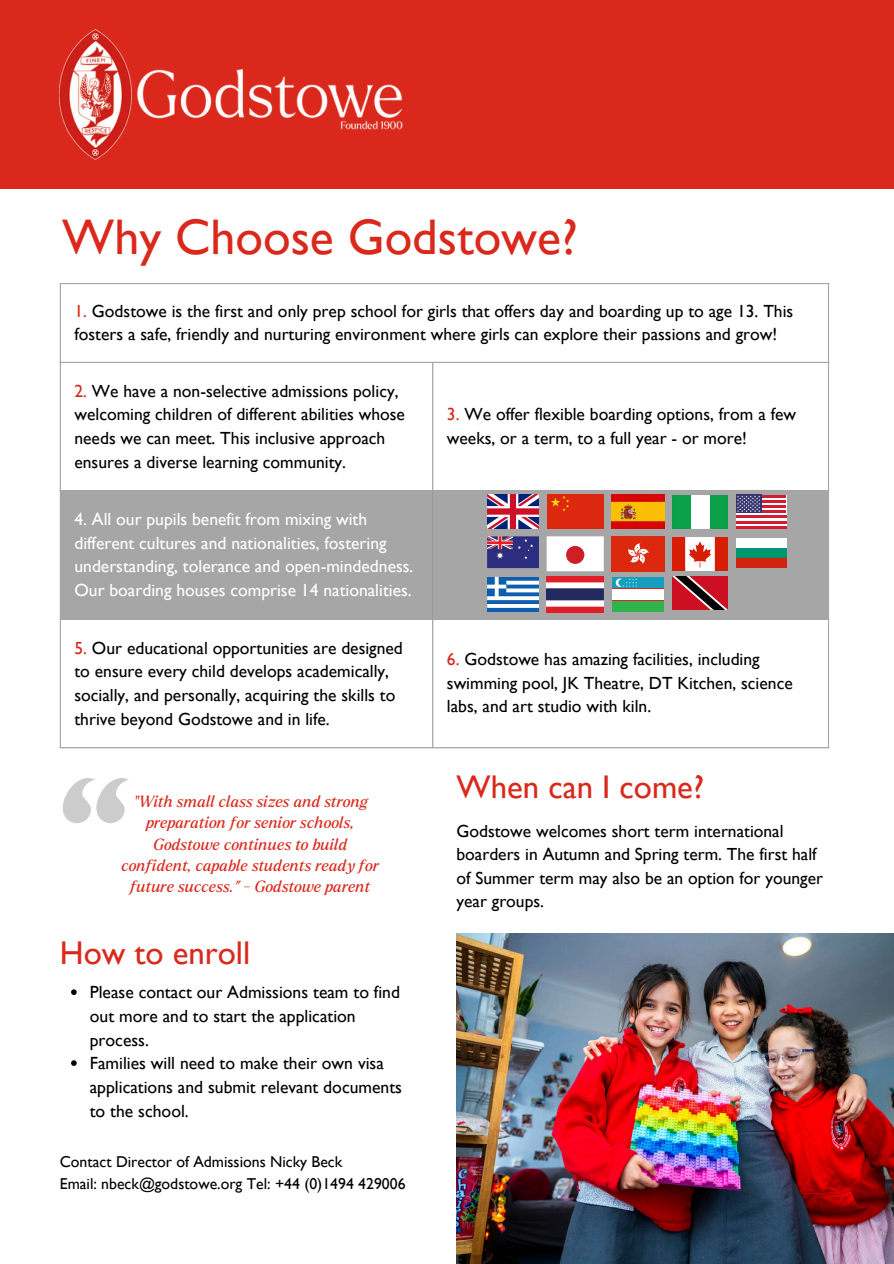
<style>
.page{position:relative;width:894px;height:1264px;background:#fff}
.page>*{position:absolute;margin:0;border:0;box-sizing:border-box;transform-origin:0 0}
.t1{font:italic 282.6px "Rumble Brave Script";color:#000}
.t2{font:49.95px "Gill Sans";color:#da291c}
.t3{font:32.85px "Gill Sans";color:#da291c}
.t4{font:17.55px/23.7px "Gill Sans";color:#000}
.t5{font:17.55px/23.7px "Gill Sans";color:#fff}
.t6{font:italic 15.75px/21.3px "Larken";color:#da291c;text-align:center}
.t7{font:15.75px "Gill Sans";color:#000}
.s1{color:#da291c}
.s2{font-style:normal}
</style>
<div class="page">
<div style="left:0;top:0;width:893px;height:189px;background:#da291c"></div>
<img style="left:60px;top:30px;width:342px;height:129px">
<svg style="left:61px;top:284px;width:766px;height:463px"></svg>
<div style="left:61px;top:491px;width:766px;height:127px;background:#a6a6a6"></div>
<hr style="left:60px;top:284px;width:1px;height:463px;background:#a6a6a6">
<hr style="left:432px;top:363px;width:1px;height:384px;background:#a6a6a6">
<hr style="left:827px;top:284px;width:1px;height:463px;background:#a6a6a6">
<hr style="left:60px;top:283px;width:768px;height:1px;background:#a6a6a6">
<hr style="left:60px;top:362px;width:768px;height:1px;background:#a6a6a6">
<hr style="left:60px;top:490px;width:768px;height:1px;background:#a6a6a6">
<hr style="left:60px;top:618px;width:768px;height:2px;background:#a6a6a6">
<hr style="left:60px;top:747px;width:768px;height:1px;background:#a6a6a6">
<img style="left:487px;top:495px;width:51px;height:33px">
<div style="left:547px;top:495px;width:56px;height:33px;background:#dc280f"></div>
<img style="left:611px;top:495px;width:53px;height:33px">
<svg style="left:672px;top:495px;width:55px;height:33px"></svg>
<svg style="left:735px;top:497px;width:51px;height:29px"></svg>
<hr style="left:735px;top:515px;width:51px;height:3px;background:#d21c31">
<hr style="left:761px;top:510px;width:25px;height:3px;background:#d21c31">
<hr style="left:761px;top:505px;width:25px;height:3px;background:#d21c31">
<hr style="left:761px;top:500px;width:25px;height:2px;background:#d21c31">
<hr style="left:761px;top:495px;width:25px;height:2px;background:#d21c31">
<hr style="left:735px;top:521px;width:51px;height:2px;background:#d21c31">
<hr style="left:735px;top:526px;width:51px;height:2px;background:#d21c31">
<svg style="left:735px;top:495px;width:26px;height:18px"></svg>
<svg style="left:736px;top:495px;width:24px;height:17px"></svg>
<svg style="left:487px;top:536px;width:51px;height:32px;background:#4c3e81"></svg>
<svg style="left:546px;top:536px;width:57px;height:35px"></svg>
<img style="left:611px;top:536px;width:53px;height:35px">
<img style="left:672px;top:537px;width:55px;height:33px">
<img style="left:736px;top:538px;width:49px;height:30px">
<div style="left:487px;top:577px;width:51px;height:34px;background:#0d5eaf"></div>
<svg style="left:487px;top:577px;width:51px;height:31px"></svg>
<img style="left:546px;top:577px;width:57px;height:36px">
<div style="left:611px;top:577px;width:52px;height:34px;background:#179ebe"></div>
<div style="left:611px;top:597px;width:52px;height:14px;background:#31b44c"></div>
<svg style="left:611px;top:588px;width:52px;height:12px"></svg>
<div style="left:611px;top:589px;width:52px;height:10px;background:#fff"></div>
<svg style="left:615px;top:578px;width:21px;height:9px"></svg>
<img style="left:672px;top:577px;width:55px;height:32px">
<img style="left:456px;top:933px;width:437px;height:330px">
<svg style="left:71px;top:989px;width:6px;height:6px"></svg>
<svg style="left:71px;top:1060px;width:6px;height:5px"></svg>
<p class="t2" style="left:62px;top:207px;width:517px">Why Choose Godstowe?</p>
<p class="t4" style="left:74px;top:299px;width:720px"><span class="s1">1.</span> Godstowe is the first and only prep school for girls that offers day and boarding up to age 13. This fosters a safe, friendly and nurturing environment where girls can explore their passions and grow!</p>
<p class="t4" style="left:74px;top:379px;width:332px"><span class="s1">2.</span> We have a non-selective admissions policy, welcoming children of different abilities whose needs we can meet. This inclusive approach ensures a diverse learning community.</p>
<h1 class="t4" style="left:447px;top:402px;width:350px"><span class="s1">3.</span> We offer flexible boarding options, from a few weeks, or a term, to a full year - or more!</h1>
<p class="t5" style="left:74px;top:507px;width:340px">4. All our pupils benefit from mixing with different cultures and nationalities, fostering understanding, tolerance and open-mindedness.<br>Our boarding houses comprise 14 nationalities.</p>
<p class="t4" style="left:74px;top:635px;width:330px"><span class="s1">5.</span> Our educational opportunities are designed to ensure every child develops academically, socially, and personally, acquiring the skills to thrive beyond Godstowe and in life.</p>
<p class="t4" style="left:447px;top:647px;width:347px"><span class="s1">6.</span> Godstowe has amazing facilities, including swimming pool, JK Theatre, DT Kitchen, science labs, and art studio with kiln.</p>
<h1 class="t1" style="left:60px;top:773px;width:77px">“</h1>
<p class="t6" style="left:121px;top:791px;width:259px">“With small class sizes and strong preparation for senior schools, Godstowe continues to build confident, capable students ready for future success.” <span class="s2">-</span> Godstowe parent</p>
<p class="t3" style="left:60px;top:933px;width:192px">How to enroll</p>
<p class="t4" style="left:90px;top:980px;width:311px">Please contact our Admissions team to find out more and to start the application process.</p>
<p class="t4" style="left:90px;top:1051px;width:313px">Families will need to make their own visa applications and submit relevant documents to the school.</p>
<p class="t7" style="left:60px;top:1152px;width:284px">Contact Director of Admissions Nicky Beck</p>
<p class="t7" style="left:60px;top:1174px;width:347px">Email: nbeck@godstowe.org Tel: +44 (0)1494 429006</p>
<p class="t3" style="left:456px;top:767px;width:249px">When can I come?</p>
<p class="t4" style="left:456px;top:818px;width:368px">Godstowe welcomes short term international boarders in Autumn and Spring term. The first half of Summer term may also be an option for younger year groups.</p>
</div>
